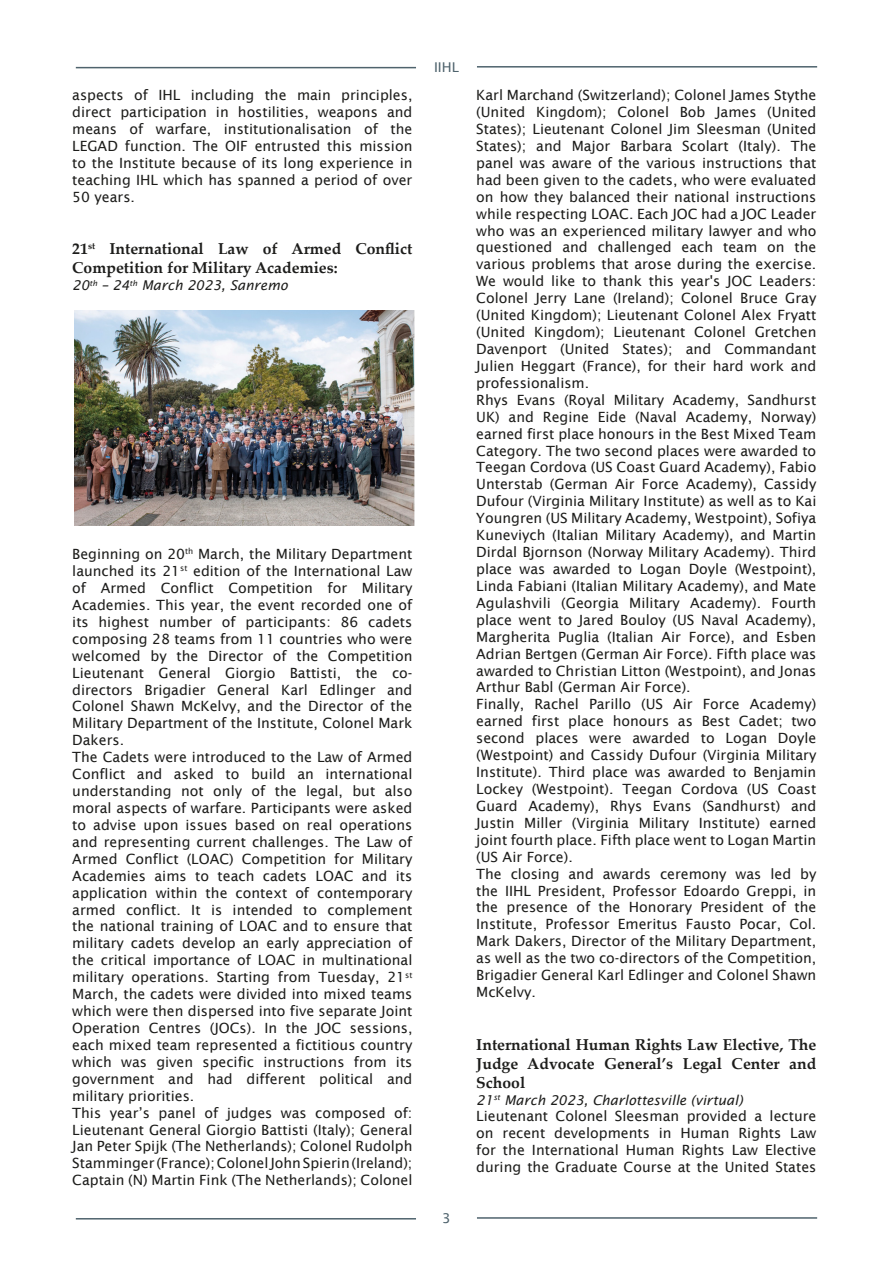
<style>
.page{position:relative;width:893px;height:1263px;background:#fff}
.page>*{position:absolute;margin:0;border:0;box-sizing:border-box;transform-origin:0 0}
.t1{font:700 15.75px/18.9px "Palatino Linotype";color:#1d1d1b}
.t2{font:14.1px/17px "Lucida Sans";color:#1d1d1b;text-align:justify}
.t3{font:italic 13.5px "Lucida Sans";color:#1d1d1b}
.t4{font:13.5px "Lucida Sans";color:#4f636d}
</style>
<div class="page">
<hr style="left:76px;top:67px;width:340px;height:1px;background:#4f636d">
<hr style="left:477px;top:66px;width:340px;height:2px;background:#4f636d">
<hr style="left:76px;top:1218px;width:340px;height:1px;background:#4f636d">
<hr style="left:477px;top:1217px;width:340px;height:2px;background:#4f636d">
<img style="left:74px;top:310px;width:340px;height:215px">
<p class="t2" style="left:72px;top:87px;width:342px">aspects of IHL including the main principles, direct participation in hostilities, weapons and means of warfare, institutionalisation of the LEGAD function. The OIF entrusted this mission to the Institute because of its long experience in teaching IHL which has spanned a period of over 50 years.</p>
<p class="t1" style="left:72px;top:239px;width:342px">21<sup>st</sup> International Law of Armed Conflict<br>Competition for Military Academies:</p>
<p class="t3" style="left:72px;top:278px;width:217px">20<sup>th</sup> – 24<sup>th</sup> March 2023, Sanremo</p>
<p class="t2" style="left:72px;top:546px;width:342px;text-align:left">Beginning on 20<sup>th</sup> March, the Military Department launched its 21<sup>st</sup> edition of the International Law of Armed Conflict Competition for Military Academies. This year, the event recorded one of its highest number of participants: 86 cadets composing 28 teams from 11 countries who were welcomed by the Director of the Competition Lieutenant General Giorgio Battisti, the co&shy;directors Brigadier General Karl Edlinger and Colonel Shawn McKelvy, and the Director of the Military Department of the Institute, Colonel Mark Dakers.<br>The Cadets were introduced to the Law of Armed Conflict and asked to build an international understanding not only of the legal, but also moral aspects of warfare. Participants were asked to advise upon issues based on real operations and representing current challenges. The Law of Armed Conflict (LOAC) Competition for Military Academies aims to teach cadets LOAC and its application within the context of contemporary armed conflict. It is intended to complement the national training of LOAC and to ensure that military cadets develop an early appreciation of the critical importance of LOAC in multinational military operations. Starting from Tuesday, 21<sup>st </sup>March, the cadets were divided into mixed teams which were then dispersed into five separate Joint Operation Centres (JOCs). In the JOC sessions, each mixed team represented a fictitious country which was given specific instructions from its government and had different political and military priorities.<br>This year’s panel of judges was composed of:<br>Lieutenant General Giorgio Battisti (Italy); General Jan Peter Spijk (The Netherlands); Colonel Rudolph Stamminger (France); Colonel John Spierin (Ireland); Captain (N) Martin Fink (The Netherlands); Colonel</p>
<p class="t4" style="left:434px;top:60px;width:26px">IIHL</p>
<p class="t4" style="left:442px;top:1211px;width:10px">3</p>
<p class="t2" style="left:476px;top:87px;width:342px;text-align:left">Karl Marchand (Switzerland); Colonel James Stythe (United Kingdom); Colonel Bob James (United States); Lieutenant Colonel Jim Sleesman (United States); and Major Barbara Scolart (Italy). The panel was aware of the various instructions that had been given to the cadets, who were evaluated on how they balanced their national instructions while respecting LOAC. Each JOC had a JOC Leader who was an experienced military lawyer and who questioned and challenged each team on the various problems that arose during the exercise.<br>We would like to thank this year's JOC Leaders:<br>Colonel Jerry Lane (Ireland); Colonel Bruce Gray (United Kingdom); Lieutenant Colonel Alex Fryatt (United Kingdom); Lieutenant Colonel Gretchen Davenport (United States); and Commandant Julien Heggart (France), for their hard work and professionalism.<br>Rhys Evans (Royal Military Academy, Sandhurst UK) and Regine Eide (Naval Academy, Norway) earned first place honours in the Best Mixed Team Category. The two second places were awarded to Teegan Cordova (US Coast Guard Academy), Fabio Unterstab (German Air Force Academy), Cassidy Dufour (Virginia Military Institute) as well as to Kai Youngren (US Military Academy, Westpoint), Sofiya Kuneviych (Italian Military Academy), and Martin Dirdal Bjornson (Norway Military Academy). Third place was awarded to Logan Doyle (Westpoint), Linda Fabiani (Italian Military Academy), and Mate Agulashvili (Georgia Military Academy). Fourth place went to Jared Bouloy (US Naval Academy), Margherita Puglia (Italian Air Force), and Esben Adrian Bertgen (German Air Force). Fifth place was awarded to Christian Litton (Westpoint), and Jonas Arthur Babl (German Air Force).<br>Finally, Rachel Parillo (US Air Force Academy) earned first place honours as Best Cadet; two second places were awarded to Logan Doyle (Westpoint) and Cassidy Dufour (Virginia Military Institute). Third place was awarded to Benjamin Lockey (Westpoint). Teegan Cordova (US Coast Guard Academy), Rhys Evans (Sandhurst) and Justin Miller (Virginia Military Institute) earned joint fourth place. Fifth place went to Logan Martin (US Air Force).<br>The closing and awards ceremony was led by the IIHL President, Professor Edoardo Greppi, in the presence of the Honorary President of the Institute, Professor Emeritus Fausto Pocar, Col.<br>Mark Dakers, Director of the Military Department, as well as the two co-directors of the Competition, Brigadier General Karl Edlinger and Colonel Shawn McKelvy.</p>
<p class="t1" style="left:476px;top:1034px;width:342px;text-align:justify">International Human Rights Law Elective, The Judge Advocate General’s Legal Center and School</p>
<p class="t3" style="left:476px;top:1092px;width:268px">21<sup>st</sup> March 2023, Charlottesville (virtual)</p>
<p class="t2" style="left:476px;top:1108px;width:342px">Lieutenant Colonel Sleesman provided a lecture on recent developments in Human Rights Law for the International Human Rights Law Elective during the Graduate Course at the United States</p>
</div>
